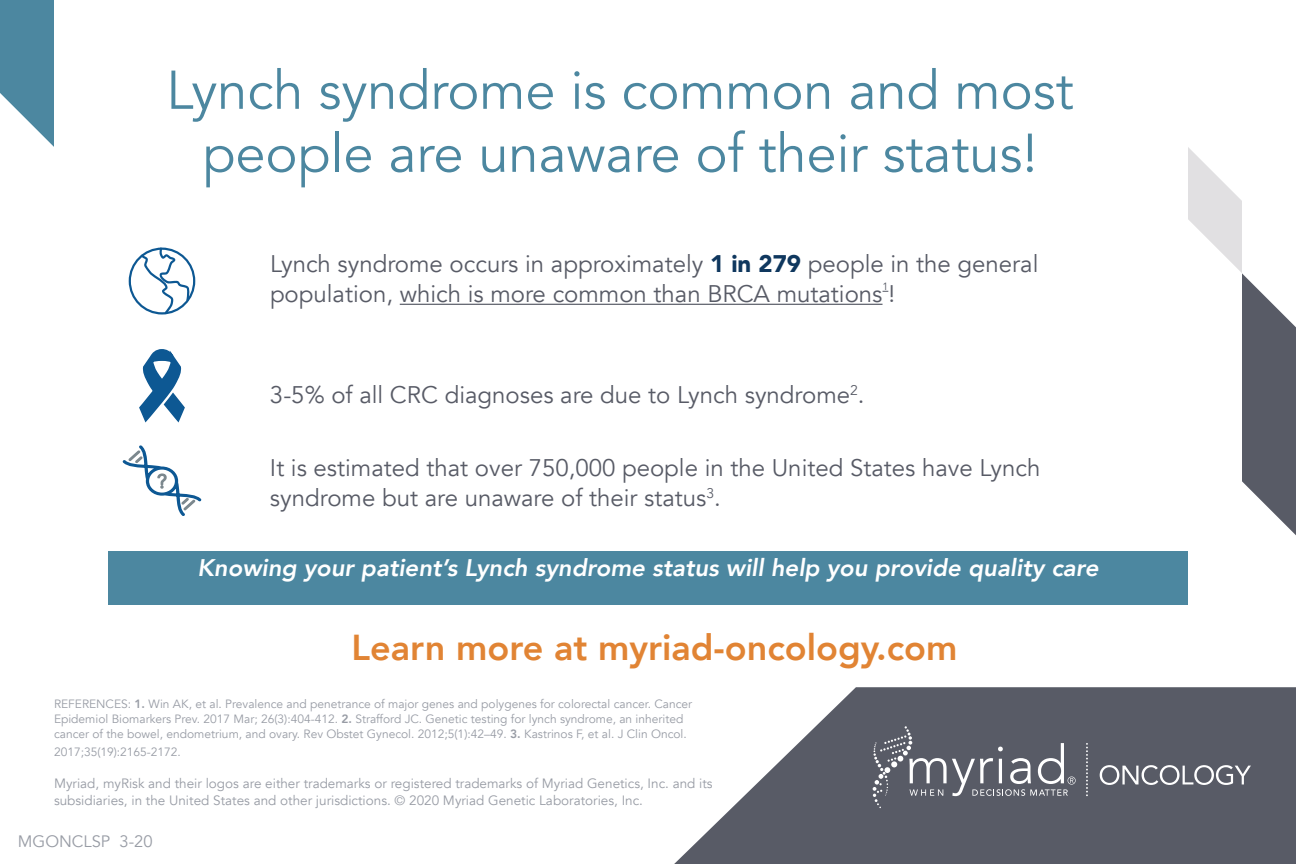
<style>
.page{position:relative;width:1296px;height:864px;background:#fff}
.page>*{position:absolute;margin:0;border:0;box-sizing:border-box;transform-origin:0 0}
.t1{font:54px/63px "Avenir";color:#4c87a0;text-align:center}
.t2{font:800 36px "Avenir";color:#e18434}
.t3{font:24px/30px "Avenir";color:#585b66}
.t4{font:italic 800 24px "Avenir";color:#fff}
.t5{font:16.5px "Avenir";color:#989ca5}
.t6{font:13.5px/18px "Avenir";color:#989ca5}
.t7{font:12px/15px "Avenir";color:#989ca5}
.t8{font:10.5px "Avenir";color:#585b66}
.s1{font-weight:900;color:#0f375e}
.s2{font-weight:800}
</style>
<div class="page">
<hr style="left:400px;top:304px;width:483px;height:1px;background:#585b66">
<div style="left:108px;top:551px;width:1080px;height:54px;background:#4c87a0"></div>
<svg style="left:0;top:0;width:54px;height:147px"></svg>
<svg style="left:1188px;top:147px;width:108px;height:388px"></svg>
<svg style="left:674px;top:687px;width:622px;height:177px;fill:#585b66"></svg>
<svg style="left:1100px;top:765px;width:151px;height:20px"></svg>
<svg style="left:1086px;top:743px;width:2px;height:53px"></svg>
<svg style="left:873px;top:726px;width:203px;height:82px;background:#6b6d77"></svg>
<svg style="left:129px;top:248px;width:66px;height:67px"></svg>
<svg style="left:122px;top:349px;width:80px;height:167px"></svg>
<h1 class="t1" style="left:166px;top:60px;width:909px">Lynch syndrome is common and most people are unaware of their status!</h1>
<h3 class="t3" style="left:270px;top:250px;width:770px">Lynch syndrome occurs in approximately <span class="s1">1 in 279</span> people in the general population, which is more common than BRCA mutations !</h3>
<p class="t8" style="left:883px;top:281px;width:7px">1</p>
<h3 class="t3" style="left:270px;top:380px;width:596px">3-5% of all CRC diagnoses are due to Lynch syndrome<sup>2</sup>.</h3>
<h3 class="t3" style="left:270px;top:453px;width:772px">It is estimated that over 750,000 people in the United States have Lynch syndrome but are unaware of their status<sup>3</sup>.</h3>
<h3 class="t4" style="left:197px;top:553px;width:903px">Knowing your patient’s Lynch syndrome status will help you provide quality care</h3>
<h2 class="t2" style="left:352px;top:620px;width:607px">Learn more at myriad-oncology.com</h2>
<p class="t7" style="left:54px;top:697px;width:640px">REFERENCES: <span class="s2">1.</span> Win AK, et al. Prevalence and penetrance of major genes and polygenes for colorectal cancer. Cancer<br>Epidemiol Biomarkers Prev. 2017 Mar; 26(3):404-412. <span class="s2">2.</span> Strafford JC. Genetic testing for lynch syndrome, an inherited cancer of the bowel, endometrium, and ovary. Rev Obstet Gynecol. 2012;5(1):42–49. <span class="s2">3.</span> Kastrinos F, et al. J Clin Oncol.</p>
<p class="t7" style="left:54px;top:745px;width:128px">2017;35(19):2165-2172.</p>
<p class="t6" style="left:54px;top:774px;width:660px">Myriad, myRisk and their logos are either trademarks or registered trademarks of Myriad Genetics, Inc. and its subsidiaries, in the United States and other jurisdictions. © 2020 Myriad Genetic Laboratories, Inc.</p>
<h3 class="t5" style="left:18px;top:832px;width:136px">MGONCLSP 3-20</h3>
</div>
